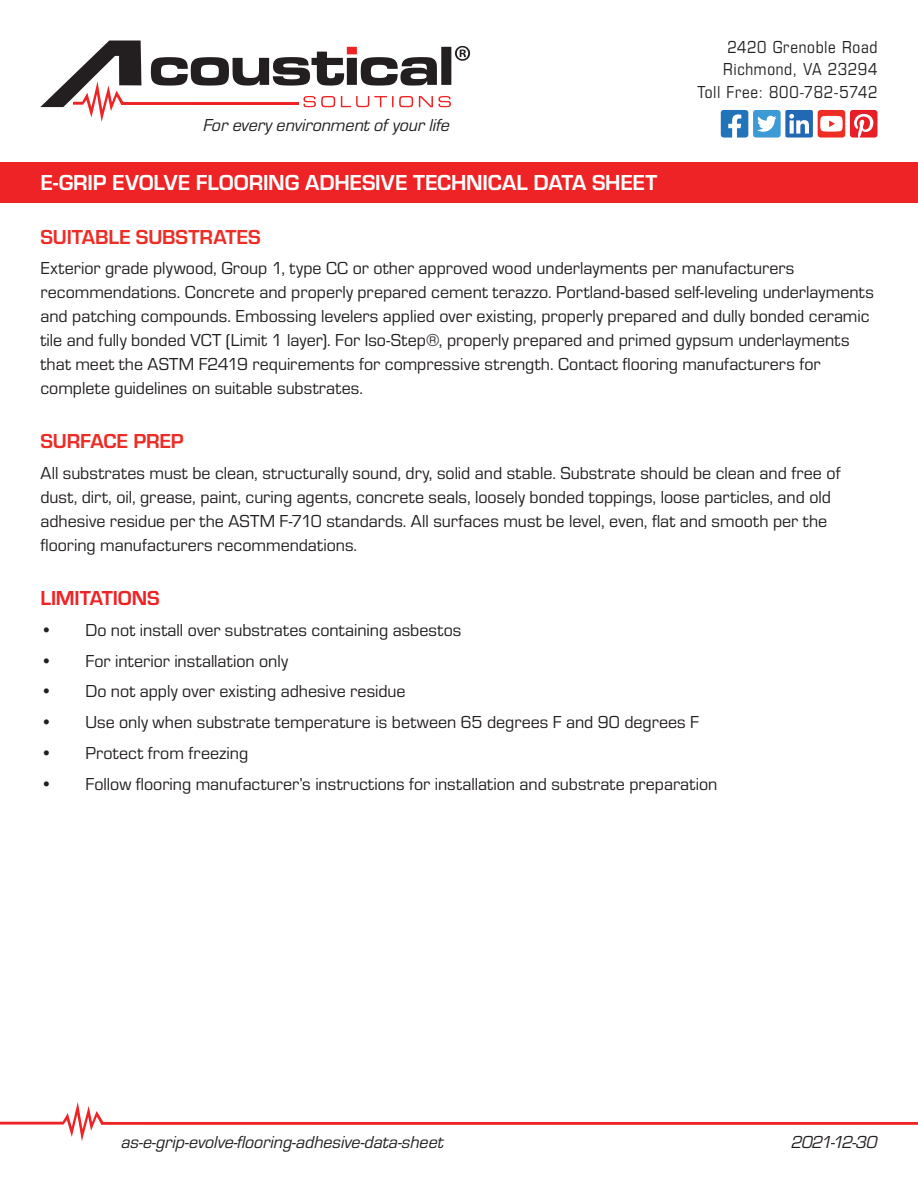
<style>
.page{position:relative;width:918px;height:1188px;background:#fff}
.page>*{position:absolute;margin:0;border:0;box-sizing:border-box;transform-origin:0 0}
.t1{font:700 22.5px "Eurostile";letter-spacing:-.005em;color:#fff}
.t2{font:700 21px "Eurostile";letter-spacing:-.01em;color:#ed2c26}
.t3{font:700 21px "Eurostile";letter-spacing:-.005em;color:#ee2325}
.Body_Copy{font:18px/24px "Eurostile";color:#231f20}
.t4{font:italic 18px "Eurostile";letter-spacing:-.005em;color:#231f20}
.t5{font:18px/22.5px "Eurostile Con";letter-spacing:.035em;color:#231f20;text-align:right}
</style>
<div class="page">
<svg style="left:0;top:1102px;width:918px;height:39px"></svg>
<svg style="left:721px;top:110px;width:156px;height:28px"></svg>
<div style="left:0;top:162px;width:918px;height:40px;background:#ee2325"></div>
<svg style="left:40px;top:40px;width:430px;height:82px"></svg>
<p class="t4" style="left:204px;top:113px;width:248px">For every environment of your life</p>
<p class="t1" style="left:40px;top:166px;width:618px">E-GRIP EVOLVE FLOORING ADHESIVE TECHNICAL DATA SHEET</p>
<p class="t5" style="left:697px;top:34px;width:182px">2420 Grenoble Road<br>Richmond, VA 23294<br>Toll Free: 800-782-5742</p>
<p class="t2" style="left:40px;top:221px;width:222px">SUITABLE SUBSTRATES</p>
<p class="Body_Copy" style="left:40px;top:255px;width:835px">Exterior grade plywood, Group 1, type CC or other approved wood underlayments per manufacturers recommendations. Concrete and properly prepared cement terazzo. Portland-based self-leveling underlayments and patching compounds. Embossing levelers applied over existing, properly prepared and dully bonded ceramic tile and fully bonded VCT (Limit 1 layer). For Iso-Step®, properly prepared and primed gypsum underlayments that meet the ASTM F2419 requirements for compressive strength. Contact flooring manufacturers for complete guidelines on suitable substrates.</p>
<p class="t2" style="left:40px;top:426px;width:145px">SURFACE PREP</p>
<p class="Body_Copy" style="left:40px;top:460px;width:802px">All substrates must be clean, structurally sound, dry, solid and stable. Substrate should be clean and free of dust, dirt, oil, grease, paint, curing agents, concrete seals, loosely bonded toppings, loose particles, and old adhesive residue per the ASTM F-710 standards. All surfaces must be level, even, flat and smooth per the flooring manufacturers recommendations.</p>
<p class="t3" style="left:40px;top:583px;width:121px">LIMITATIONS</p>
<p class="Body_Copy" style="left:40px;top:617px;width:422px">• Do not install over substrates containing asbestos</p>
<p class="Body_Copy" style="left:40px;top:648px;width:249px">• For interior installation only</p>
<p class="Body_Copy" style="left:40px;top:678px;width:367px">• Do not apply over existing adhesive residue</p>
<p class="Body_Copy" style="left:40px;top:709px;width:660px">• Use only when substrate temperature is between 65 degrees F and 90 degrees F</p>
<p class="Body_Copy" style="left:40px;top:740px;width:209px">• Protect from freezing</p>
<p class="Body_Copy" style="left:40px;top:771px;width:678px">• Follow flooring manufacturer’s instructions for installation and substrate preparation</p>
<p class="t4" style="left:122px;top:1130px;width:324px">as-e-grip-evolve-flooring-adhesive-data-sheet</p>
<p class="t4" style="left:792px;top:1130px;width:87px">2021-12-30</p>
</div>
